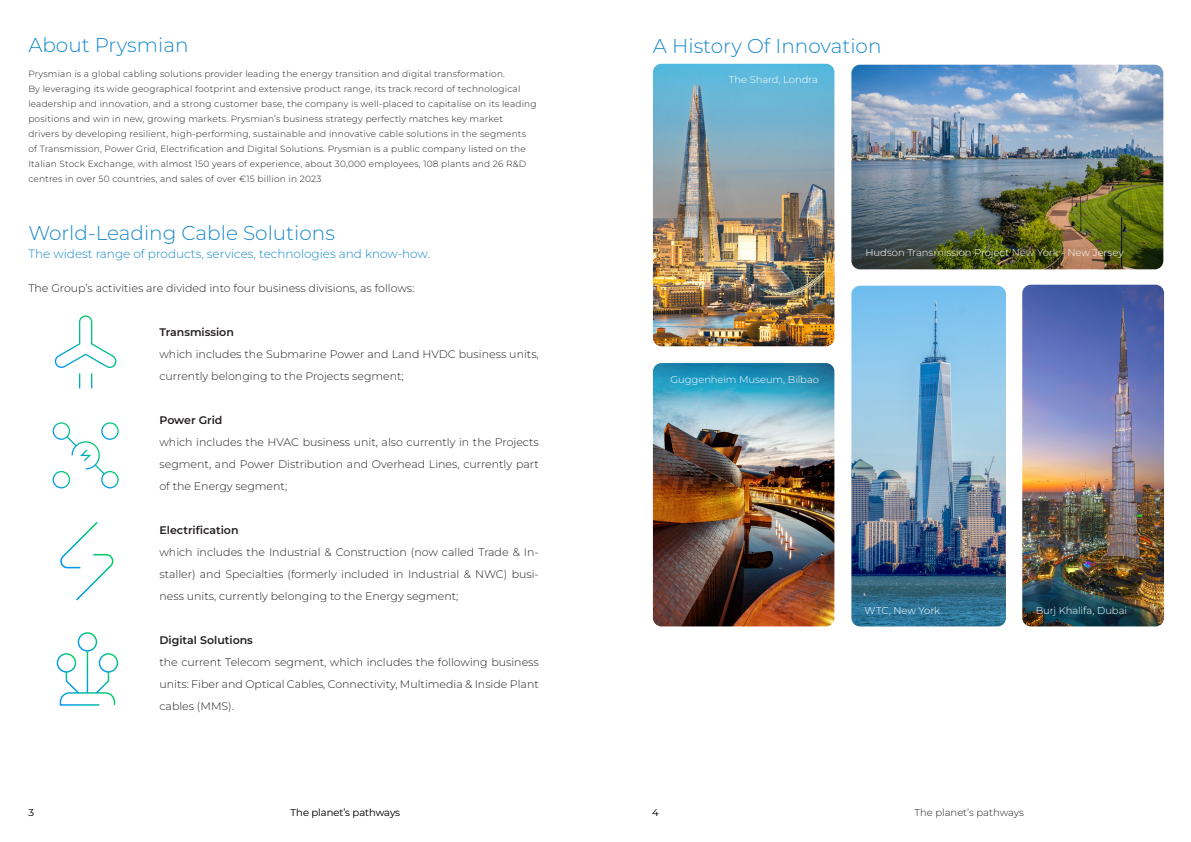
<style>
.page{position:relative;width:1191px;height:842px;background:#fff}
.page>*{position:absolute;margin:0;border:0;box-sizing:border-box;transform-origin:0 0}
.SUBHEAD_1{font:300 20px "Montserrat";color:#1889cb}
.SUBHEAD_2{font:300 12px "Montserrat";color:#1889cb}
.BODY_-_NARATION{font:300 11px/22px "Montserrat";color:#231f20;text-align:justify}
.BODY_-_NARATION-2{font:600 11px "Montserrat";color:#231f20}
.SUBHEAD_2-2{font:300 10px "Montserrat";letter-spacing:-.005em;color:#fff}
.t1{font:300 10px "Montserrat";color:#231f20}
.t2{font:300 9px/15px "Montserrat";letter-spacing:.02em;color:#231f20}
</style>
<div class="page">
<img style="left:653px;top:363px;width:181px;height:263px">
<img style="left:1022px;top:285px;width:142px;height:341px">
<img style="left:653px;top:64px;width:181px;height:282px">
<img style="left:851px;top:286px;width:155px;height:340px">
<img style="left:851px;top:65px;width:312px;height:204px">
<div style="left:78px;top:632px;width:19px;height:20px;border:1px solid #fff;border-radius:50%"></div>
<div style="left:57px;top:653px;width:19px;height:20px;border:1px solid #fff;border-radius:50%"></div>
<div style="left:99px;top:653px;width:19px;height:20px;border:1px solid #fff;border-radius:50%"></div>
<hr style="left:87px;top:651px;width:1px;height:42px;background:#fff">
<svg style="left:59px;top:670px;width:57px;height:36px"></svg>
<svg style="left:60px;top:522px;width:53px;height:79px"></svg>
<div style="left:53px;top:422px;width:17px;height:18px;border:1px solid #fff;border-radius:50%"></div>
<div style="left:101px;top:471px;width:18px;height:17px;border:1px solid #fff;border-radius:50%"></div>
<div style="left:53px;top:471px;width:17px;height:17px;border:1px solid #fff;border-radius:50%"></div>
<div style="left:101px;top:422px;width:18px;height:18px;border:1px solid #fff;border-radius:50%"></div>
<svg style="left:65px;top:435px;width:41px;height:41px"></svg>
<svg style="left:55px;top:315px;width:61px;height:73px"></svg>
<p class="SUBHEAD_1" style="left:28px;top:31px;width:162px">About Prysmian</p>
<p class="t2" style="left:28px;top:66px;width:510px">Prysmian is a global cabling solutions provider leading the energy transition and digital transformation.<br>By leveraging its wide geographical footprint and extensive product range, its track record of technological leadership and innovation, and a strong customer base, the company is well-placed to capitalise on its leading positions and win in new, growing markets. Prysmian’s business strategy perfectly matches key market<br>drivers by developing resilient, high-performing, sustainable and innovative cable solutions in the segments of Transmission, Power Grid, Electrification and Digital Solutions. Prysmian is a public company listed on the Italian Stock Exchange, with almost 150 years of experience, about 30,000 employees, 108 plants and 26 R&amp;D centres in over 50 countries, and sales of over €15 billion in 2023</p>
<p class="SUBHEAD_1" style="left:28px;top:219px;width:308px">World-Leading Cable Solutions</p>
<p class="SUBHEAD_2" style="left:28px;top:245px;width:403px">The widest range of products, services, technologies and know-how.</p>
<p class="BODY_-_NARATION" style="left:28px;top:277px;width:387px">The Group’s activities are divided into four business divisions, as follows:</p>
<p class="BODY_-_NARATION-2" style="left:159px;top:325px;width:76px">Transmission</p>
<p class="BODY_-_NARATION" style="left:159px;top:343px;width:381px">which includes the Submarine Power and Land HVDC business units, currently belonging to the Projects segment;</p>
<p class="BODY_-_NARATION-2" style="left:159px;top:413px;width:65px">Power Grid</p>
<p class="BODY_-_NARATION" style="left:159px;top:431px;width:381px">which includes the HVAC business unit, also currently in the Projects segment, and Power Distribution and Overhead Lines, currently part of the Energy segment;</p>
<p class="BODY_-_NARATION-2" style="left:159px;top:523px;width:81px">Electrification</p>
<p class="BODY_-_NARATION" style="left:159px;top:541px;width:381px">which includes the Industrial &amp; Construction (now called Trade &amp; In&shy;staller) and Specialties (formerly included in Industrial &amp; NWC) busi&shy;ness units, currently belonging to the Energy segment;</p>
<p class="BODY_-_NARATION-2" style="left:159px;top:633px;width:95px">Digital Solutions</p>
<p class="BODY_-_NARATION" style="left:159px;top:651px;width:381px">the current Telecom segment, which includes the following business units: Fiber and Optical Cables, Connectivity, Multimedia &amp; Inside Plant cables (MMS).</p>
<p class="t1" style="left:28px;top:805px;width:7px">3</p>
<p class="t1" style="left:291px;top:805px;width:111px">The planet’s pathways</p>
<p class="SUBHEAD_1" style="left:653px;top:32px;width:230px">A History Of Innovation</p>
<p class="SUBHEAD_2-2" style="left:729px;top:73px;width:91px">The Shard, Londra</p>
<p class="SUBHEAD_2-2" style="left:670px;top:372px;width:150px">Guggenheim Museum, Bilbao</p>
<p class="SUBHEAD_2-2" style="left:865px;top:245px;width:259px">Hudson Transmission Project New York - New Jersey</p>
<p class="SUBHEAD_2-2" style="left:864px;top:603px;width:77px">WTC, New York</p>
<p class="SUBHEAD_2-2" style="left:1035px;top:604px;width:93px">Burj Khalifa, Dubai</p>
<p class="t1" style="left:652px;top:805px;width:8px">4</p>
<p class="t1" style="left:914px;top:805px;width:111px">The planet’s pathways</p>
</div>
